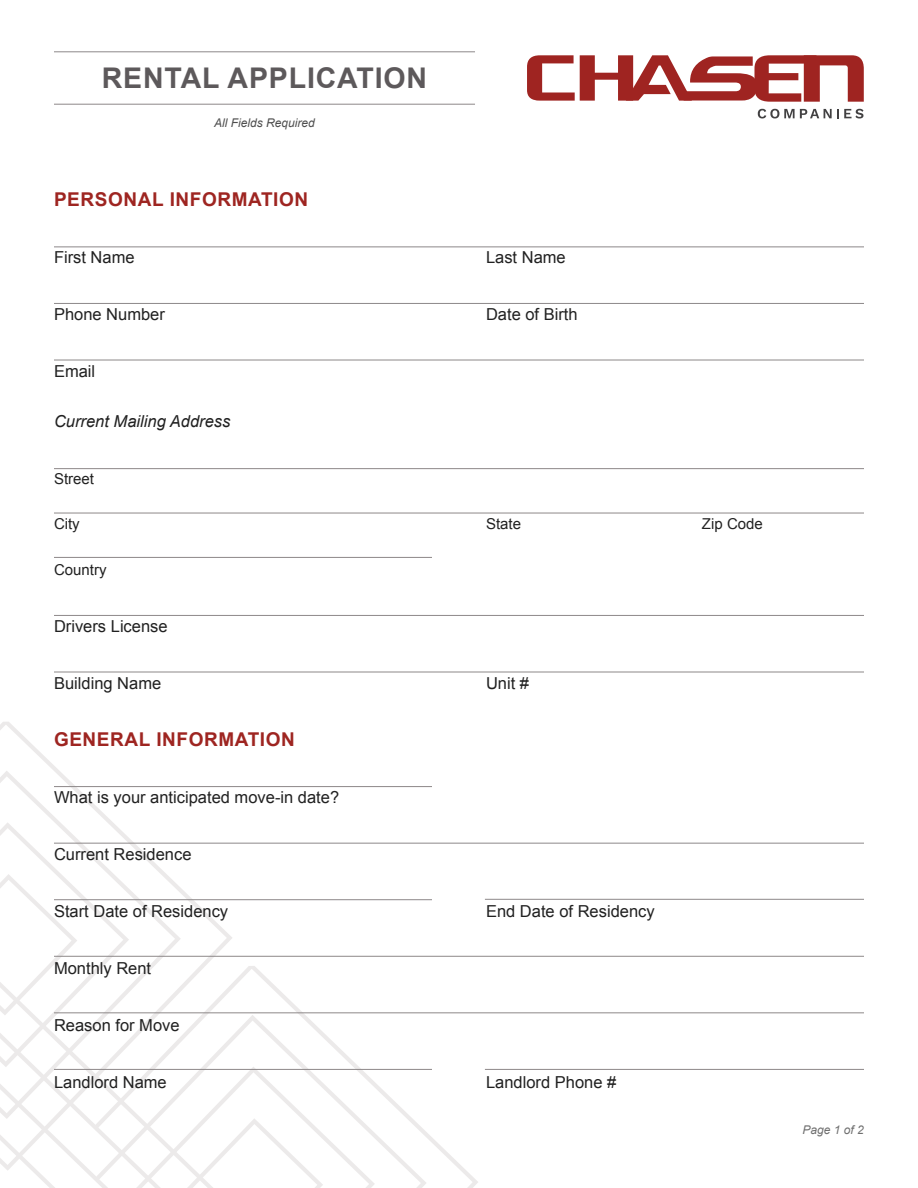
<style>
.page{position:relative;width:918px;height:1188px;background:#fff}
.page>*{position:absolute;margin:0;border:0;box-sizing:border-box;transform-origin:0 0}
.t1{font:700 28.5px "Arial";letter-spacing:.03em;color:#5d595b}
.t2{font:700 19.05px "Arial";letter-spacing:.03em;color:#9e2521}
.t3{font:16.5px "Arial";color:#212121}
.t4{font:italic 16.5px "Arial";color:#212121}
.t5{font:15px "Arial";color:#212121}
.t6{font:italic 12px "Arial";color:#4e4e4e}
.t7{font:italic 12px "Arial";color:#6f6f6f}
</style>
<div class="page">
<svg style="left:0;top:722px;width:233px;height:260px"></svg>
<svg style="left:96px;top:966px;width:382px;height:222px"></svg>
<svg style="left:0;top:982px;width:214px;height:206px"></svg>
<svg style="left:758px;top:109px;width:105px;height:9px"></svg>
<svg style="left:527px;top:55px;width:337px;height:47px"></svg>
<hr style="left:54px;top:52px;width:421px;height:1px;background:#8d8889">
<hr style="left:54px;top:104px;width:421px;height:1px;background:#8d8889">
<hr style="left:54px;top:247px;width:810px;height:1px;background:#8d8889">
<hr style="left:54px;top:303px;width:810px;height:1px;background:#8d8889">
<hr style="left:54px;top:360px;width:810px;height:1px;background:#8d8889">
<hr style="left:54px;top:468px;width:810px;height:1px;background:#8d8889">
<hr style="left:54px;top:513px;width:810px;height:1px;background:#8d8889">
<hr style="left:54px;top:557px;width:378px;height:1px;background:#8d8889">
<hr style="left:54px;top:615px;width:810px;height:1px;background:#8d8889">
<hr style="left:54px;top:672px;width:810px;height:1px;background:#8d8889">
<hr style="left:54px;top:786px;width:378px;height:1px;background:#8d8889">
<hr style="left:54px;top:843px;width:810px;height:1px;background:#8d8889">
<hr style="left:54px;top:899px;width:378px;height:1px;background:#8d8889">
<hr style="left:54px;top:956px;width:810px;height:1px;background:#8d8889">
<hr style="left:485px;top:899px;width:379px;height:1px;background:#8d8889">
<hr style="left:54px;top:1013px;width:810px;height:1px;background:#8d8889">
<hr style="left:54px;top:1069px;width:378px;height:1px;background:#8d8889">
<hr style="left:485px;top:1069px;width:379px;height:1px;background:#8d8889">
<h1 class="t1" style="left:102px;top:59px;width:327px">RENTAL APPLICATION</h1>
<p class="t6" style="left:214px;top:115px;width:102px">All Fields Required</p>
<p class="t2" style="left:54px;top:187px;width:256px">PERSONAL INFORMATION</p>
<p class="t3" style="left:54px;top:246px;width:82px">First Name</p>
<p class="t3" style="left:486px;top:246px;width:81px">Last Name</p>
<p class="t3" style="left:54px;top:303px;width:112px">Phone Number</p>
<p class="t3" style="left:486px;top:303px;width:93px">Date of Birth</p>
<p class="t3" style="left:54px;top:360px;width:43px">Email</p>
<p class="t4" style="left:54px;top:410px;width:178px">Current Mailing Address</p>
<p class="t5" style="left:54px;top:469px;width:42px">Street</p>
<p class="t5" style="left:54px;top:514px;width:27px">City</p>
<p class="t5" style="left:486px;top:514px;width:37px">State</p>
<p class="t5" style="left:702px;top:514px;width:62px">Zip Code</p>
<p class="t5" style="left:54px;top:560px;width:54px">Country</p>
<p class="t3" style="left:54px;top:615px;width:115px">Drivers License</p>
<p class="t3" style="left:54px;top:672px;width:109px">Building Name</p>
<p class="t3" style="left:486px;top:672px;width:45px">Unit #</p>
<p class="t2" style="left:54px;top:727px;width:242px">GENERAL INFORMATION</p>
<p class="t3" style="left:54px;top:786px;width:287px">What is your anticipated move-in date?</p>
<p class="t3" style="left:54px;top:843px;width:139px">Current Residence</p>
<p class="t3" style="left:54px;top:900px;width:176px">Start Date of Residency</p>
<p class="t3" style="left:486px;top:900px;width:170px">End Date of Residency</p>
<p class="t3" style="left:54px;top:957px;width:99px">Monthly Rent</p>
<p class="t3" style="left:54px;top:1014px;width:127px">Reason for Move</p>
<p class="t3" style="left:54px;top:1071px;width:114px">Landlord Name</p>
<p class="t3" style="left:486px;top:1071px;width:132px">Landlord Phone #</p>
<p class="t7" style="left:803px;top:1122px;width:63px">Page 1 of 2</p>
</div>
